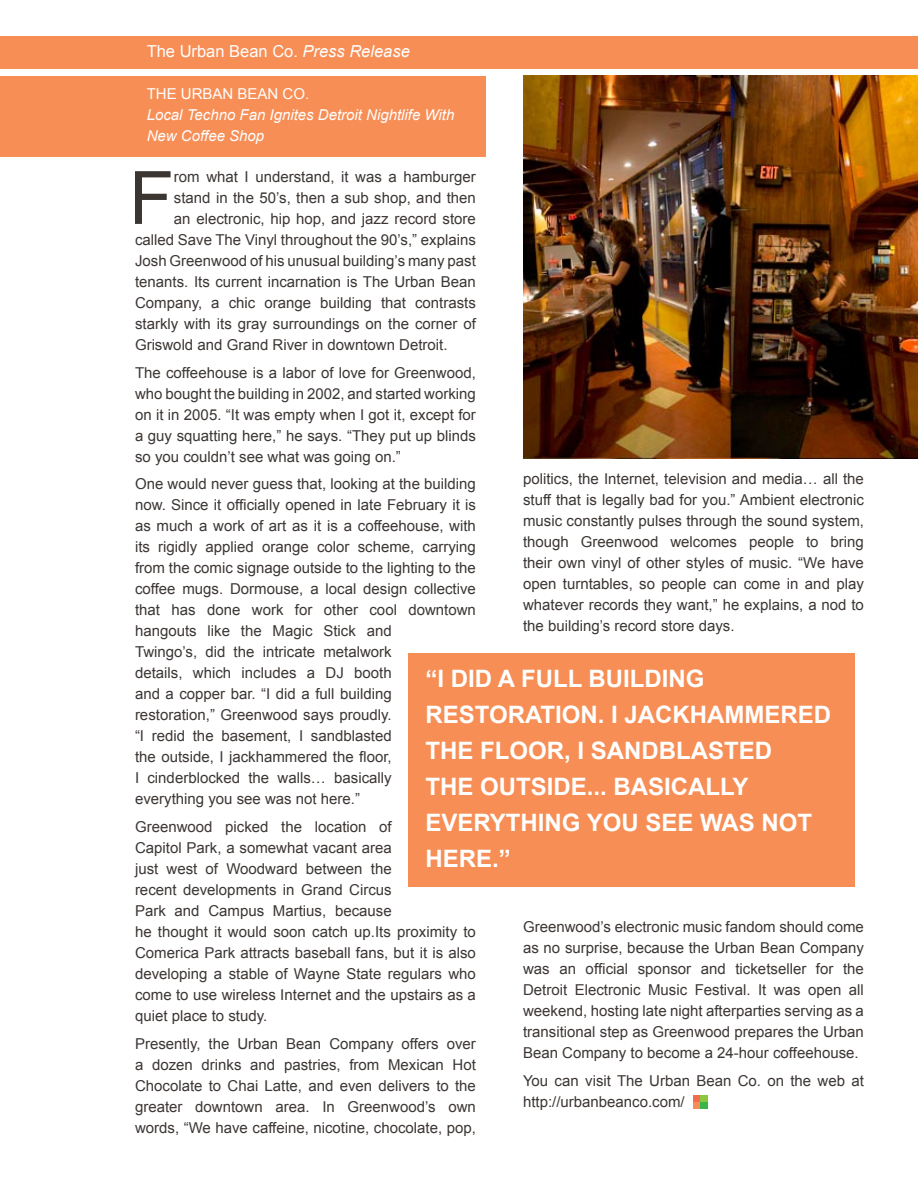
<style>
.page{position:relative;width:918px;height:1188px;background:#fff}
.page>*{position:absolute;margin:0;border:0;box-sizing:border-box;transform-origin:0 0}
.t1{font:73.65px "Arial";color:#3c3633}
.t2{font:700 24px/36px "Arial";color:#fff}
.t3{font:16.5px "Arial";color:#fff}
.t4{font:15px/21px "Arial";color:#3c3633;text-align:justify}
.t5{font:italic 15px/21px "Arial";color:#fff}
.t6{font:15px "Arial";color:#fff}
.s1{font-style:italic}
</style>
<div class="page">
<div style="left:0;top:36px;width:918px;height:32px;background:#f78e55"></div>
<div style="left:0;top:76px;width:486px;height:81px;background:#f78e55"></div>
<img style="left:523px;top:75px;width:395px;height:384px">
<div style="left:694px;top:1095px;width:7px;height:7px;background:#f26c4f"></div>
<div style="left:694px;top:1102px;width:7px;height:7px;background:#f78e55"></div>
<div style="left:701px;top:1095px;width:7px;height:7px;background:#8dc73f"></div>
<div style="left:701px;top:1102px;width:7px;height:7px;background:#3ab54a"></div>
<div style="left:408px;top:654px;width:446px;height:233px;background:#f78e55"></div>
<p class="t3" style="left:147px;top:40px;width:265px">The Urban Bean Co. <span class="s1">Press Release</span></p>
<p class="t6" style="left:147px;top:84px;width:56px">The Urban</p>
<p class="t6" style="left:238px;top:84px;width:21px">Bean</p>
<p class="t6" style="left:283px;top:84px;width:28px">Co.</p>
<p class="t5" style="left:147px;top:104px;width:309px">Local Techno Fan Ignites Detroit Nightlife With<br>New Coffee Shop</p>
<h1 class="t1" style="left:129px;top:150px;width:47px">F</h1>
<p class="t4" style="left:174px;top:166px;width:304px">rom what I understand, it was a hamburger</p>
<p class="t4" style="left:174px;top:187px;width:304px">stand in the 50’s, then a sub shop, and then</p>
<p class="t4" style="left:174px;top:208px;width:304px">an electronic, hip hop, and jazz record store</p>
<p class="t4" style="left:135px;top:229px;width:342px">called Save The Vinyl throughout the 90’s,” explains</p>
<p class="t4" style="left:135px;top:250px;width:342px">Josh Greenwood of his unusual building’s many past</p>
<p class="t4" style="left:135px;top:271px;width:342px">tenants. Its current incarnation is The Urban Bean</p>
<p class="t4" style="left:135px;top:292px;width:342px">Company, a chic orange building that contrasts</p>
<p class="t4" style="left:135px;top:313px;width:342px">starkly with its gray surroundings on the corner of</p>
<p class="t4" style="left:135px;top:334px;width:314px">Griswold and Grand River in downtown Detroit.</p>
<p class="t4" style="left:135px;top:362px;width:342px">The coffeehouse is a labor of love for Greenwood, who bought the building in 2002, and started working on it in 2005. “It was empty when I got it, except for a guy squatting here,” he says. “They put up blinds so you couldn’t see what was going on.”</p>
<p class="t4" style="left:135px;top:474px;width:342px;text-align:left">One would never guess that, looking at the building now. Since it officially opened in late February it is as much a work of art as it is a coffeehouse, with its rigidly applied orange color scheme, carrying from the comic signage outside to the lighting to the coffee mugs. Dormouse, a local design collective that has done work for other cool downtown hangouts like the Magic Stick and<br>Twingo’s, did the intricate metalwork<br>details, which includes a DJ booth<br>and a copper bar. “I did a full building<br>restoration,” Greenwood says proudly.<br>“I redid the basement, I sandblasted<br>the outside, I jackhammered the floor,<br>I cinderblocked the walls… basically<br>everything you see was not here.”</p>
<p class="t4" style="left:135px;top:817px;width:342px;text-align:left">Greenwood picked the location of<br>Capitol Park, a somewhat vacant area<br>just west of Woodward between the<br>recent developments in Grand Circus<br>Park and Campus Martius, because<br>he thought it would soon catch up.Its proximity to Comerica Park attracts baseball fans, but it is also developing a stable of Wayne State regulars who come to use wireless Internet and the upstairs as a quiet place to study.</p>
<p class="t4" style="left:135px;top:1033px;width:342px">Presently, the Urban Bean Company offers over a dozen drinks and pastries, from Mexican Hot Chocolate to Chai Latte, and even delivers to the greater downtown area. In Greenwood’s own words, “We have caffeine, nicotine, chocolate, pop,</p>
<p class="t4" style="left:523px;top:469px;width:342px">politics, the Internet, television and media… all the stuff that is legally bad for you.” Ambient electronic music constantly pulses through the sound system, though Greenwood welcomes people to bring their own vinyl of other styles of music. “We have open turntables, so people can come in and play whatever records they want,” he explains, a nod to the building’s record store days.</p>
<h2 class="t2" style="left:425px;top:661px;width:404px">“I DID A FULL BUILDING<br>RESTORATION. I JACKHAMMERED<br>THE FLOOR, I SANDB LASTED<br>THE OUTSIDE... BASICALLY<br>EVERYTHING YOU SEE WAS NOT<br>HERE.”</h2>
<p class="t4" style="left:523px;top:916px;width:342px">Greenwood’s electronic music fandom should come as no surprise, because the Urban Bean Company was an official sponsor and ticketseller for the Detroit Electronic Music Festival. It was open all weekend, hosting late night afterparties serving as a transitional step as Greenwood prepares the Urban Bean Company to become a 24-hour coffeehouse.</p>
<p class="t4" style="left:523px;top:1070px;width:342px">You can visit The Urban Bean Co. on the web at http://urbanbeanco.com/</p>
</div>
